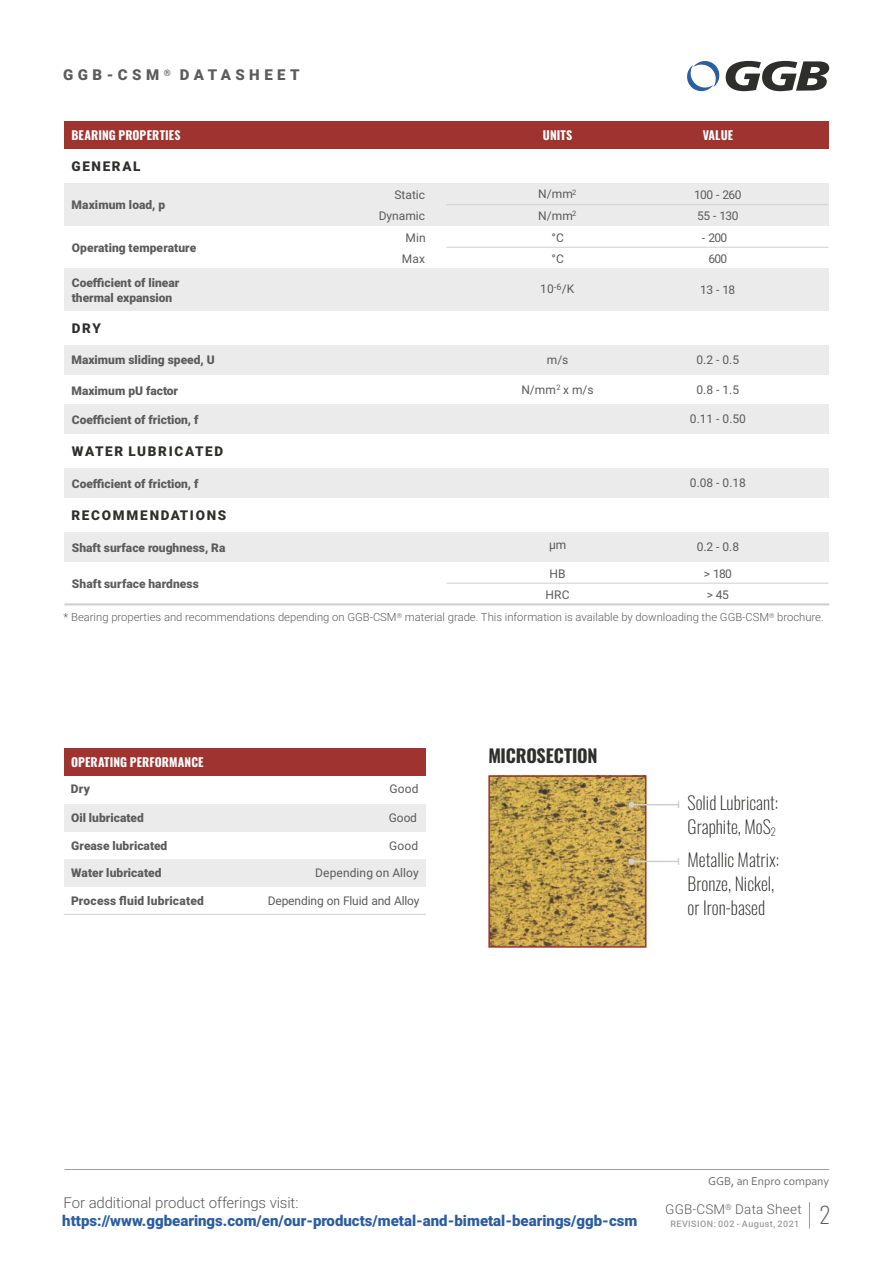
<style>
.page{position:relative;width:893px;height:1263px;background:#fff}
.page>*{position:absolute;margin:0;border:0;box-sizing:border-box;transform-origin:0 0}
.t1{font:200 22.5px "Oswald";color:#5c5b5b}
.t2{font:200 18px/24.5px "Oswald";color:#2e2e2d}
.t3{font:700 18px "Oswald";letter-spacing:-.015em;color:#2e2e2d}
.t4{font:900 15px "Roboto";color:#2c5da0}
.t5{font:300 15px "Roboto";letter-spacing:-.01em;color:#5c5b5b}
.t6{font:900 15px "Roboto";letter-spacing:.3em;color:#5c5b5b}
.t7{font:900 13.5px "Roboto";letter-spacing:.125em;color:#2e2e2d}
.t8{font:300 13.5px "Roboto";letter-spacing:.02em;color:#5c5b5b}
.t9{font:900 12px/15px "Roboto";color:#5c5b5b}
.t10{font:12px/21.3px "Roboto";color:#5c5b5b;text-align:center}
.t11{font:700 12px "Oswald";letter-spacing:.015em;color:#fefefe}
.t12{font:12px "Corbel";color:#717171}
.t13{font:300 11.25px "Roboto";color:#5c5b5b}
.t14{font:500 9px "Roboto";letter-spacing:.05em;color:#9c9c9c}
.t15{font:9px "Roboto";color:#5c5b5b}
.t16{font:900 9px "Roboto";color:#5c5b5b}
.t17{font:300 8.25px "Roboto";color:#5c5b5b}
.t18{font:7.5px "Roboto";color:#5c5b5b}
.t19{font:300 6.75px "Roboto";color:#5c5b5b}
</style>
<div class="page">
<hr style="left:65px;top:1169px;width:764px;height:1px;background:#9c9c9c">
<svg style="left:687px;top:60px;width:142px;height:32px"></svg>
<div style="left:64px;top:121px;width:764px;height:28px;background:#9f3330"></div>
<svg style="left:809px;top:1202px;width:1px;height:26px"></svg>
<img style="left:491px;top:778px;width:152px;height:167px">
<div style="left:64px;top:859px;width:362px;height:28px;background:#ebebeb"></div>
<div style="left:64px;top:804px;width:362px;height:27px;background:#ebebeb"></div>
<div style="left:64px;top:532px;width:764px;height:30px;background:#ebebeb"></div>
<div style="left:64px;top:405px;width:764px;height:29px;background:#ebebeb"></div>
<div style="left:64px;top:345px;width:764px;height:30px;background:#ebebeb"></div>
<div style="left:64px;top:183px;width:764px;height:43px;background:#ebebeb"></div>
<div style="left:64px;top:269px;width:764px;height:42px;background:#ebebeb"></div>
<div style="left:64px;top:748px;width:362px;height:28px;background:#9f3330"></div>
<hr style="left:446px;top:247px;width:382px;height:1px;background:#cecfcf">
<hr style="left:64px;top:914px;width:362px;height:1px;background:#cecfcf">
<hr style="left:64px;top:603px;width:765px;height:2px;background:#cecfcf">
<div style="left:488px;top:775px;width:158px;height:173px;border:2px solid #9f3330"></div>
<hr style="left:631px;top:804px;width:47px;height:1px;background:#cecfcf">
<svg style="left:628px;top:802px;width:6px;height:6px"></svg>
<hr style="left:631px;top:861px;width:47px;height:1px;background:#cecfcf">
<svg style="left:628px;top:858px;width:6px;height:6px"></svg>
<div style="left:64px;top:468px;width:764px;height:30px;background:#ebebeb"></div>
<hr style="left:446px;top:204px;width:382px;height:1px;background:#cecfcf">
<hr style="left:446px;top:583px;width:382px;height:1px;background:#cecfcf">
<p class="t6" style="left:63px;top:69px;width:98px">GGB-CSM</p>
<p class="t16" style="left:164px;top:69px;width:9px">®</p>
<p class="t6" style="left:180px;top:69px;width:121px">DATASHEET</p>
<p class="t11" style="left:71px;top:127px;width:111px">BEARING PROPERTIES</p>
<p class="t11" style="left:543px;top:127px;width:31px">UNITS</p>
<p class="t11" style="left:703px;top:127px;width:32px">VALUE</p>
<p class="t7" style="left:72px;top:161px;width:70px">GENERAL</p>
<p class="t9" style="left:72px;top:199px;width:95px">Maximum load, p</p>
<p class="t9" style="left:72px;top:241px;width:126px">Operating temperature</p>
<p class="t9" style="left:72px;top:277px;width:109px">Coefficient of linear thermal expansion</p>
<p class="t10" style="left:394px;top:185px;width:32px">Static</p>
<p class="t10" style="left:538px;top:185px;width:36px">N/mm</p>
<p class="t18" style="left:572px;top:189px;width:6px">2</p>
<p class="t10" style="left:694px;top:185px;width:49px">100 - 260</p>
<p class="t10" style="left:379px;top:207px;width:48px">Dynamic</p>
<p class="t10" style="left:538px;top:207px;width:36px">N/mm</p>
<p class="t18" style="left:572px;top:211px;width:6px">2</p>
<p class="t10" style="left:697px;top:207px;width:43px">55 - 130</p>
<p class="t10" style="left:406px;top:228px;width:22px">Min</p>
<p class="t10" style="left:551px;top:228px;width:14px">°C</p>
<p class="t10" style="left:402px;top:249px;width:25px">Max</p>
<p class="t10" style="left:551px;top:249px;width:14px">°C</p>
<p class="t15" style="left:554px;top:283px;width:9px">-6</p>
<p class="t10" style="left:540px;top:280px;width:36px">10 /K</p>
<p class="t10" style="left:702px;top:228px;width:27px">- 200<br>600</p>
<p class="t10" style="left:700px;top:280px;width:37px">13 - 18</p>
<p class="t7" style="left:72px;top:323px;width:31px">DRY</p>
<p class="t9" style="left:72px;top:354px;width:145px">Maximum sliding speed, U</p>
<p class="t10" style="left:547px;top:350px;width:23px">m/s</p>
<p class="t10" style="left:697px;top:350px;width:44px">0.2 - 0.5</p>
<p class="t9" style="left:72px;top:384px;width:108px">Maximum pU factor</p>
<p class="t10" style="left:521px;top:380px;width:74px">N/mm<sup>2</sup> x m/s</p>
<p class="t10" style="left:697px;top:380px;width:44px">0.8 - 1.5</p>
<p class="t9" style="left:72px;top:413px;width:128px">Coefficient of friction, f</p>
<p class="t10" style="left:690px;top:410px;width:58px">0.11 - 0.50</p>
<p class="t7" style="left:72px;top:446px;width:153px">WATER LUBRICATED</p>
<p class="t9" style="left:72px;top:477px;width:128px">Coefficient of friction, f</p>
<p class="t10" style="left:690px;top:474px;width:58px">0.08 - 0.18</p>
<p class="t7" style="left:71px;top:510px;width:156px">RECOMMENDATIONS</p>
<p class="t9" style="left:72px;top:541px;width:155px">Shaft surface roughness, Ra</p>
<p class="t10" style="left:549px;top:535px;width:19px">μm</p>
<p class="t10" style="left:697px;top:538px;width:44px">0.2 - 0.8</p>
<p class="t9" style="left:72px;top:578px;width:129px">Shaft surface hardness</p>
<p class="t10" style="left:549px;top:564px;width:18px">HB</p>
<p class="t10" style="left:704px;top:564px;width:30px">&gt; 180</p>
<p class="t10" style="left:545px;top:585px;width:26px">HRC</p>
<p class="t10" style="left:707px;top:585px;width:24px">&gt; 45</p>
<p class="t13" style="left:64px;top:613px;width:762px">* Bearing properties and recommendations depending on GGB-CSM material grade. This information is available by downloading the GGB-CSM brochure.</p>
<p class="t19" style="left:397px;top:613px;width:7px">®</p>
<p class="t19" style="left:769px;top:613px;width:7px">®</p>
<p class="t11" style="left:71px;top:754px;width:134px">OPERATING PERFORMANCE</p>
<h2 class="t3" style="left:488px;top:744px;width:111px">MICROSECTION</h2>
<p class="t9" style="left:71px;top:782px;width:21px">Dry</p>
<p class="t9" style="left:71px;top:811px;width:74px">Oil lubricated</p>
<p class="t9" style="left:71px;top:839px;width:98px">Grease lubricated</p>
<p class="t9" style="left:71px;top:867px;width:92px">Water lubricated</p>
<p class="t9" style="left:71px;top:894px;width:134px">Process fluid lubricated</p>
<p class="t10" style="left:390px;top:779px;width:30px">Good</p>
<p class="t10" style="left:389px;top:808px;width:30px">Good</p>
<p class="t10" style="left:389px;top:836px;width:30px">Good</p>
<p class="t10" style="left:315px;top:864px;width:105px">Depending on Alloy</p>
<p class="t10" style="left:268px;top:891px;width:153px">Depending on Fluid and Alloy</p>
<h2 class="t2" style="left:688px;top:790px;width:92px">Solid Lubricant:<br>Graphite, MoS<sub>2</sub></h2>
<h2 class="t2" style="left:688px;top:847px;width:93px">Metallic Matrix:<br>Bronze, Nickel, or Iron-based</h2>
<p class="t12" style="left:708px;top:1176px;width:123px">GGB, an Enpro company</p>
<p class="t5" style="left:64px;top:1197px;width:237px">For additional product offerings visit:</p>
<p class="t17" style="left:725px;top:1204px;width:8px">®</p>
<p class="t8" style="left:665px;top:1204px;width:138px">GGB-CSM Data Sheet</p>
<p class="t4" style="left:62px;top:1215px;width:577px">https://www.ggbearings.com/en/our-products/metal-and-bimetal-bearings/ggb-csm</p>
<p class="t14" style="left:670px;top:1220px;width:130px">REVISION: 002 - August, 2021</p>
<h1 class="t1" style="left:820px;top:1200px;width:13px">2</h1>
</div>
